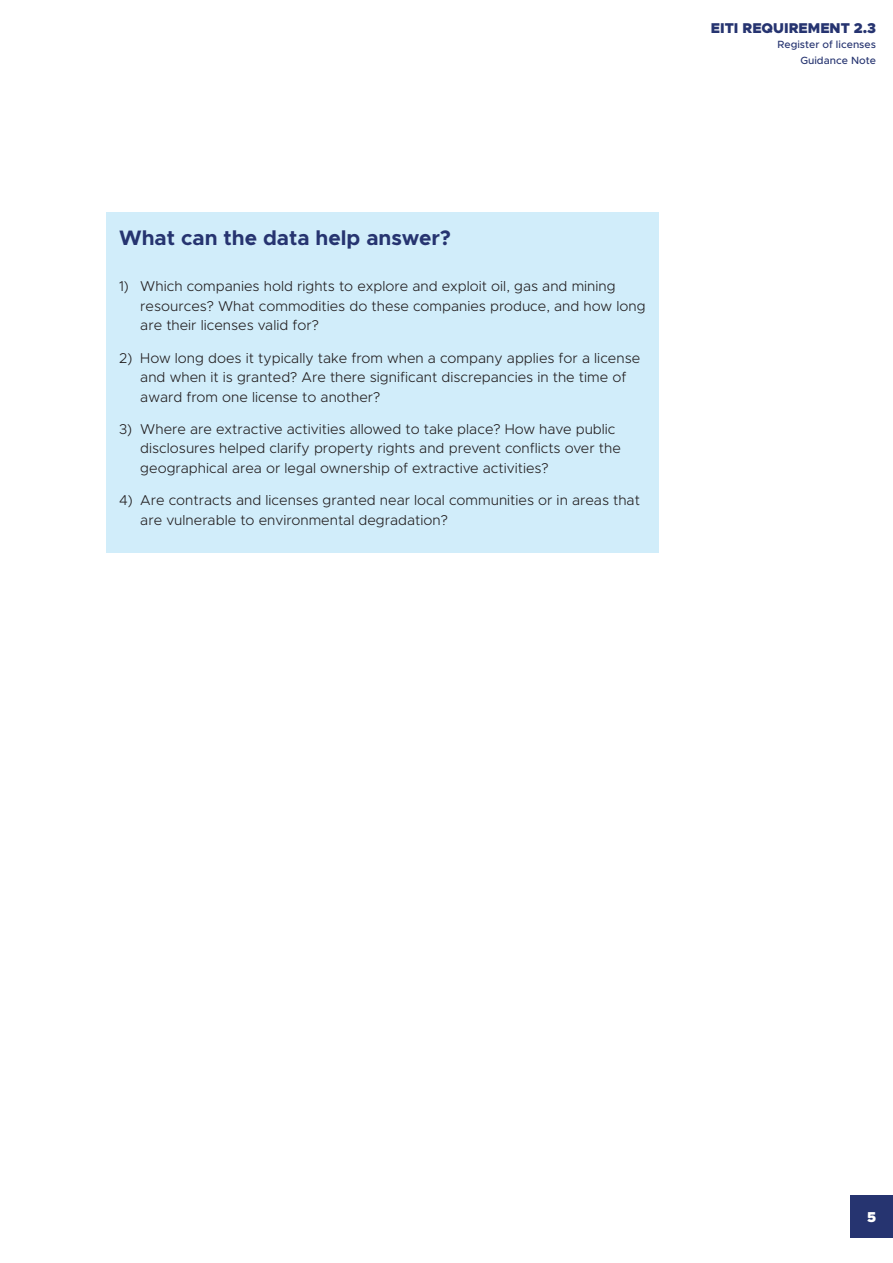
<style>
.page{position:relative;width:893px;height:1263px;background:#fff}
.page>*{position:absolute;margin:0;border:0;box-sizing:border-box;transform-origin:0 0}
.t1{font:700 21px "Metropolis";color:#263470}
.t2{font:900 14.4px "Metropolis";color:#fff}
.Body_text{font:300 14.25px/19.5px "Metropolis";color:#231f20}
.t3{font:900 14.25px "Metropolis";color:#263470}
.t4{font:500 10.5px/15.8px "Metropolis";color:#263470;text-align:right}
</style>
<div class="page">
<div style="left:850px;top:1195px;width:43px;height:42px;background:#263470"></div>
<div style="left:106px;top:213px;width:553px;height:340px;background:#d1edfa"></div>
<p class="t1" style="left:119px;top:225px;width:333px">What can the data help answer?</p>
<p class="Body_text" style="left:140px;top:277px;width:507px;text-indent:-21px">1) Which companies hold rights to explore and exploit oil, gas and mining resources? What commodities do these companies produce, and how long are their licenses valid for?</p>
<p class="Body_text" style="left:140px;top:348px;width:501px;text-indent:-21px">2) How long does it typically take from when a company applies for a license and when it is granted? Are there significant discrepancies in the time of award from one license to another?</p>
<p class="Body_text" style="left:140px;top:419px;width:482px;text-indent:-21px">3) Where are extractive activities allowed to take place? How have public disclosures helped clarify property rights and prevent conflicts over the geographical area or legal ownership of extractive activities?</p>
<p class="Body_text" style="left:140px;top:490px;width:501px;text-indent:-21px">4) Are contracts and licenses granted near local communities or in areas that are vulnerable to environmental degradation?</p>
<p class="t3" style="left:711px;top:19px;width:167px">EITI REQUIREMENT 2.3</p>
<p class="t4" style="left:778px;top:37px;width:100px">Register of licenses<br>Guidance Note</p>
<p class="t2" style="left:867px;top:1208px;width:11px">5</p>
</div>
